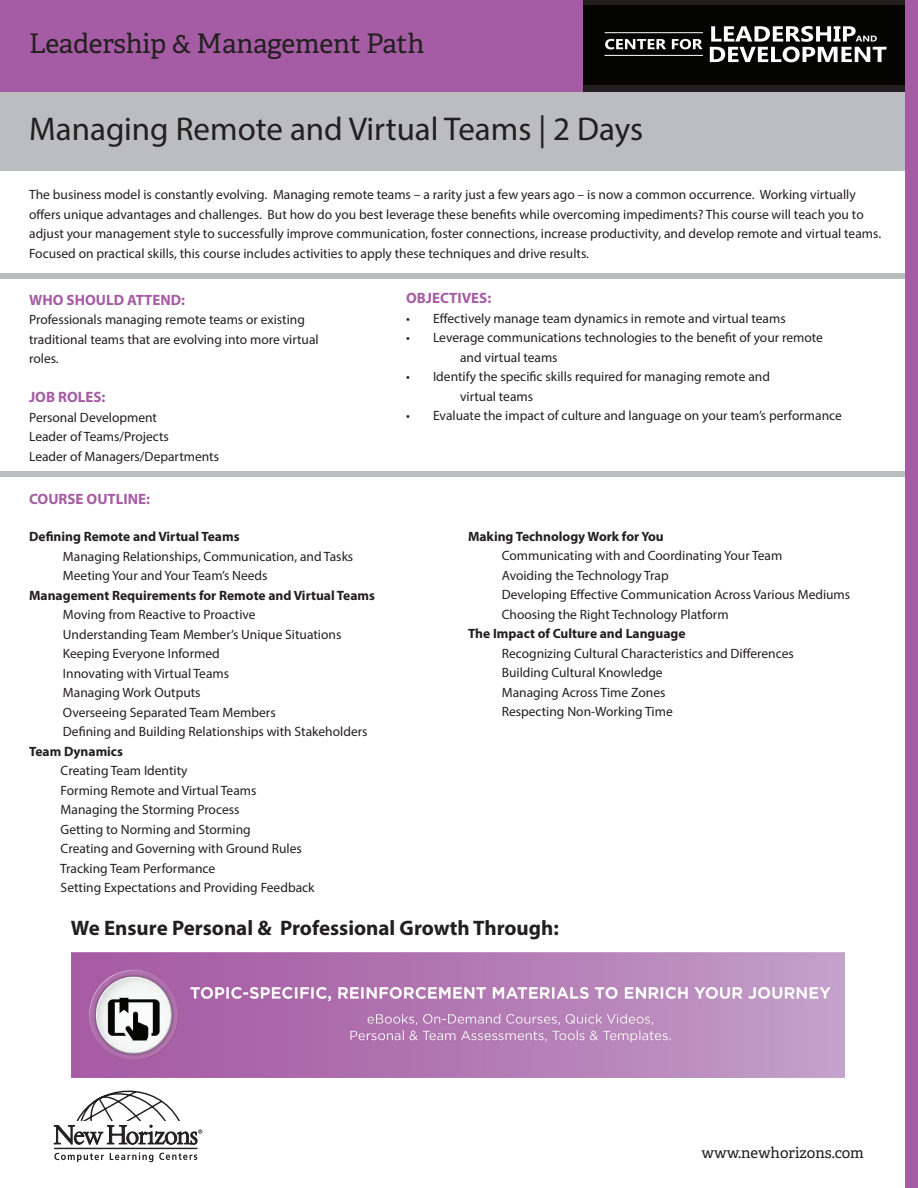
<style>
.page{position:relative;width:918px;height:1188px;background:#fff}
.page>*{position:absolute;margin:0;border:0;box-sizing:border-box;transform-origin:0 0}
.t1{font:33px "Myriad Pro";color:#231f20}
.t2{font:27px "Adelle";letter-spacing:-.01em;color:#231f20}
.t3{font:700 21px "Myriad Pro";color:#231f20}
.t4{font:700 15px "Myriad Pro";color:#a65ca5}
.t5{font:15px "Adelle";color:#231f20}
.t6{font:13.5px/19.5px "Myriad Pro";color:#231f20}
.t7{font:700 13.5px "Myriad Pro";color:#231f20}
.s1{color:#a75ba4}
</style>
<div class="page">
<div style="left:0;top:0;width:584px;height:111px;background:#a65ca5"></div>
<div style="left:0;top:92px;width:918px;height:78px;background:#bcbdc0"></div>
<div style="left:0;top:471px;width:918px;height:6px;background:#bcbdc0"></div>
<div style="left:584px;top:0;width:334px;height:92px;background:#231f20"></div>
<div style="left:584px;top:5px;width:324px;height:80px;background:#040503"></div>
<svg style="left:710px;top:26px;width:176px;height:36px"></svg>
<svg style="left:605px;top:39px;width:61px;height:10px"></svg>
<svg style="left:672px;top:39px;width:31px;height:10px"></svg>
<hr style="left:605px;top:32px;width:98px;height:1px;background:#fff">
<hr style="left:605px;top:55px;width:98px;height:1px;background:#fff">
<hr style="left:54px;top:1148px;width:143px;height:1px;background:#231f20">
<svg style="left:54px;top:1153px;width:50px;height:9px"></svg>
<svg style="left:110px;top:1153px;width:43px;height:9px"></svg>
<svg style="left:159px;top:1153px;width:38px;height:7px"></svg>
<svg style="left:54px;top:1090px;width:148px;height:55px"></svg>
<div style="left:0;top:273px;width:918px;height:5px;background:#bcbdc0"></div>
<div style="left:905px;top:0;width:13px;height:1188px;background:#a65ca5"></div>
<img style="left:72px;top:953px;width:772px;height:124px">
<h2 class="t2" style="left:29px;top:27px;width:397px">Leadership &amp; Management Path</h2>
<h1 class="t1" style="left:29px;top:109px;width:616px">Managing Remote and Virtual Teams | 2 Days</h1>
<p class="t6" style="left:29px;top:185px;width:853px">The business model is constantly evolving. Managing remote teams – a rarity just a few years ago – is now a common occurrence. Working virtually offers unique advantages and challenges. But how do you best leverage these benefits while overcoming impediments? This course will teach you to adjust your management style to successfully improve communication, foster connections, increase productivity, and develop remote and virtual teams.<br>Focused on practical skills, this course includes activities to apply these techniques and drive results.</p>
<p class="t4" style="left:29px;top:290px;width:158px">WHO SHOULD ATTEND:</p>
<p class="t6" style="left:29px;top:310px;width:291px">Professionals managing remote teams or existing traditional teams that are evolving into more virtual roles.</p>
<p class="t4" style="left:29px;top:387px;width:78px">JOB ROLES:</p>
<p class="t6" style="left:29px;top:407px;width:191px">Personal Development<br>Leader of Teams/Projects<br>Leader of Managers/Departments</p>
<p class="t4" style="left:29px;top:489px;width:122px">COURSE OUTLINE:</p>
<p class="t7" style="left:29px;top:528px;width:212px">Defining Remote and Virtual Teams</p>
<p class="t6" style="left:63px;top:546px;width:292px">Managing Relationships, Communication, and Tasks<br>Meeting Your and Your Team’s Needs</p>
<p class="t7" style="left:29px;top:586px;width:347px">Management Requirements for Remote and Virtual Teams</p>
<p class="t6" style="left:63px;top:605px;width:306px">Moving from Reactive to Proactive<br>Understanding Team Member’s Unique Situations Keeping Everyone Informed<br>Innovating with Virtual Teams<br>Managing Work Outputs<br>Overseeing Separated Team Members<br>Defining and Building Relationships with Stakeholders</p>
<p class="t7" style="left:29px;top:742px;width:95px">Team Dynamics</p>
<p class="t6" style="left:60px;top:761px;width:256px">Creating Team Identity<br>Forming Remote and Virtual Teams Managing the Storming Process<br>Getting to Norming and Storming<br>Creating and Governing with Ground Rules Tracking Team Performance<br>Setting Expectations and Providing Feedback</p>
<p class="t4" style="left:406px;top:288px;width:87px">OBJECTIVES<span class="s1">:</span></p>
<p class="t6" style="left:406px;top:308px;width:381px">• Effectively manage team dynamics in remote and virtual teams</p>
<p class="t6" style="left:460px;top:328px;width:364px;text-indent:-54px">• Leverage communications technologies to the benefit of your remote and virtual teams</p>
<p class="t6" style="left:460px;top:367px;width:311px;text-indent:-54px">• Identify the specific skills required for managing remote and virtual teams</p>
<p class="t6" style="left:406px;top:406px;width:437px">• Evaluate the impact of culture and language on your team’s performance</p>
<p class="t7" style="left:468px;top:528px;width:197px">Making Technology Work for You</p>
<p class="t6" style="left:502px;top:546px;width:350px">Communicating with and Coordinating Your Team<br>Avoiding the Technology Trap<br>Developing Effective Communication Across Various Mediums Choosing the Right Technology Platform</p>
<p class="t7" style="left:468px;top:625px;width:219px">The Impact of Culture and Language</p>
<p class="t6" style="left:502px;top:643px;width:294px">Recognizing Cultural Characteristics and Differences Building Cultural Knowledge<br>Managing Across Time Zones<br>Respecting Non-Working Time</p>
<h3 class="t3" style="left:71px;top:915px;width:490px">We Ensure Personal &amp; Professional Growth Through:</h3>
<p class="t5" style="left:702px;top:1144px;width:164px">www.newhorizons.com</p>
</div>
